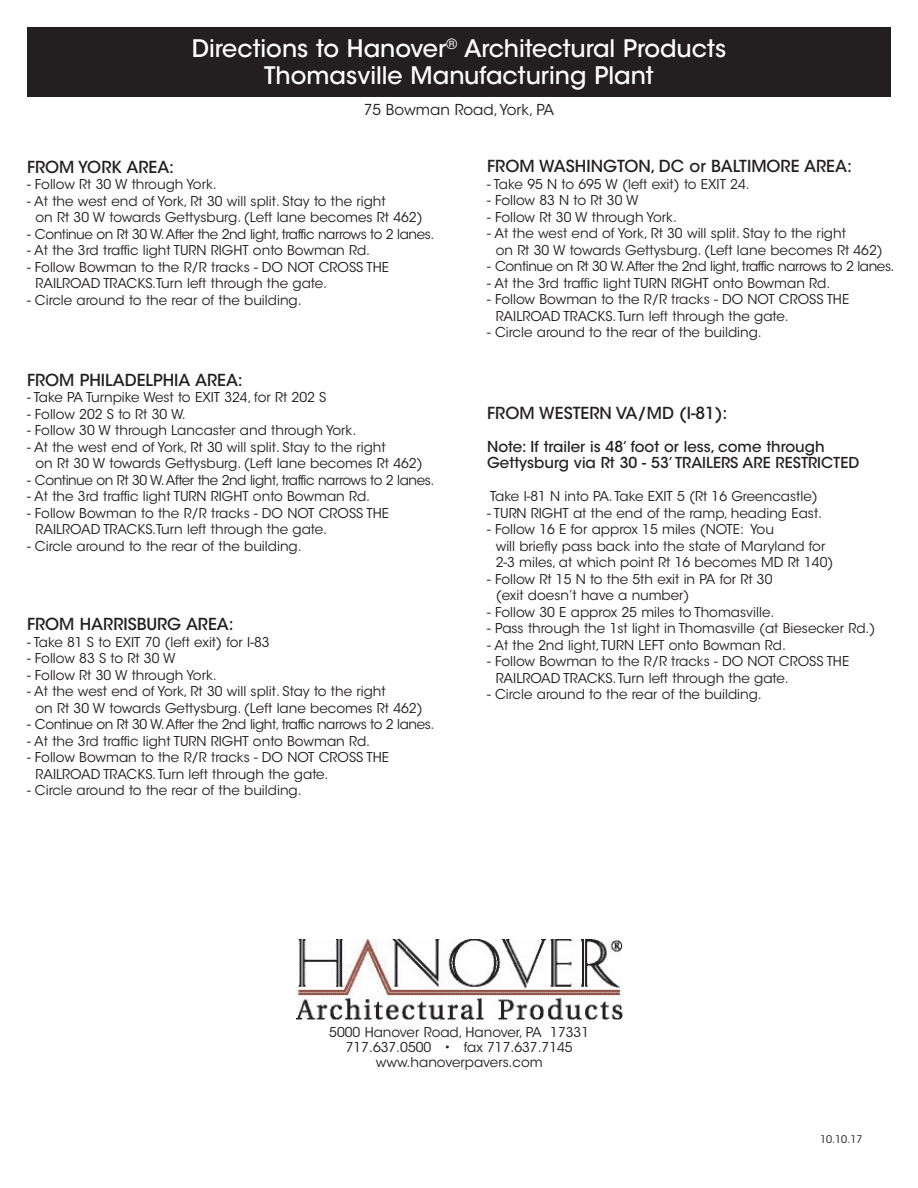
<style>
.page{position:relative;width:918px;height:1188px;background:#fff}
.page>*{position:absolute;margin:0;border:0;box-sizing:border-box;transform-origin:0 0}
.t1{font:500 24px/27px "ITC Avant Garde Std";color:#fff;text-align:center}
.t2{font:500 16.5px "ITC Avant Garde Std";color:#231f20}
.t3{font:500 15px/16.5px "ITC Avant Garde Std";color:#231f20}
.t4{font:15px "ITC Avant Garde Std";color:#231f20}
.t5{font:13.5px/16.5px "ITC Avant Garde Std";color:#231f20}
.t6{font:13.5px "ITC Avant Garde Std";letter-spacing:-.03em;color:#231f20}
.t7{font:10.5px "ITC Avant Garde Std";color:#231f20}
</style>
<div class="page">
<div style="left:27px;top:27px;width:864px;height:70px;background:#231f20"></div>
<img style="left:297px;top:940px;width:326px;height:80px">
<h1 class="t1" style="left:192px;top:35px;width:536px">Directions to Hanover<sup>®</sup> Architectural Products<br>Thomasville Manufacturing Plant</h1>
<p class="t4" style="left:364px;top:100px;width:192px">75 Bowman Road, York, PA</p>
<p class="t2" style="left:27px;top:157px;width:149px">FROM YORK AREA:</p>
<p class="t5" style="left:27px;top:176px;width:191px">- Follow Rt 30 W through York.</p>
<p class="t5" style="left:36px;top:193px;width:389px;text-indent:-9px">- At the west end of York, Rt 30 will split. Stay to the right<br>on Rt 30 W towards Gettysburg. (Left lane becomes Rt 462)</p>
<p class="t6" style="left:27px;top:226px;width:409px">- Continue on Rt 30 W. After the 2nd light, traffic narrows to 2 lanes.</p>
<p class="t5" style="left:27px;top:242px;width:345px">- At the 3rd traffic light TURN RIGHT onto Bowman Rd.</p>
<p class="t5" style="left:36px;top:259px;width:355px;text-indent:-9px">- Follow Bowman to the R/R tracks - DO NOT CROSS THE<br>RAILROAD TRACKS.Turn left through the gate.</p>
<p class="t5" style="left:27px;top:292px;width:276px">- Circle around to the rear of the building.</p>
<p class="t2" style="left:27px;top:369px;width:217px">FROM PHILADELPHIA AREA:</p>
<p class="t5" style="left:27px;top:389px;width:301px">- Take PA Turnpike West to EXIT 324, for Rt 202 S</p>
<p class="t5" style="left:27px;top:406px;width:160px">- Follow 202 S to Rt 30 W.</p>
<p class="t5" style="left:27px;top:422px;width:331px">- Follow 30 W through Lancaster and through York.</p>
<p class="t5" style="left:36px;top:439px;width:389px;text-indent:-9px">- At the west end of York, Rt 30 will split. Stay to the right<br>on Rt 30 W towards Gettysburg. (Left lane becomes Rt 462)</p>
<p class="t6" style="left:27px;top:472px;width:409px">- Continue on Rt 30 W. After the 2nd light, traffic narrows to 2 lanes.</p>
<p class="t5" style="left:27px;top:488px;width:345px">- At the 3rd traffic light TURN RIGHT onto Bowman Rd.</p>
<p class="t5" style="left:36px;top:505px;width:355px;text-indent:-9px">- Follow Bowman to the R/R tracks - DO NOT CROSS THE<br>RAILROAD TRACKS.Turn left through the gate.</p>
<p class="t5" style="left:27px;top:538px;width:276px">- Circle around to the rear of the building.</p>
<p class="t2" style="left:27px;top:614px;width:208px">FROM HARRISBURG AREA:</p>
<p class="t5" style="left:27px;top:634px;width:244px">- Take 81 S to EXIT 70 (left exit) for I-83</p>
<p class="t5" style="left:27px;top:650px;width:150px">- Follow 83 S to Rt 30 W</p>
<p class="t5" style="left:27px;top:667px;width:191px">- Follow Rt 30 W through York.</p>
<p class="t5" style="left:36px;top:683px;width:389px;text-indent:-9px">- At the west end of York, Rt 30 will split. Stay to the right<br>on Rt 30 W towards Gettysburg. (Left lane becomes Rt 462)</p>
<p class="t6" style="left:27px;top:716px;width:409px">- Continue on Rt 30 W. After the 2nd light, traffic narrows to 2 lanes.</p>
<p class="t5" style="left:27px;top:733px;width:345px">- At the 3rd traffic light TURN RIGHT onto Bowman Rd.</p>
<p class="t5" style="left:36px;top:749px;width:355px;text-indent:-9px">- Follow Bowman to the R/R tracks - DO NOT CROSS THE<br>RAILROAD TRACKS. Turn left through the gate.</p>
<p class="t5" style="left:27px;top:782px;width:276px">- Circle around to the rear of the building.</p>
<p class="t2" style="left:487px;top:156px;width:366px">FROM WASHINGTON, DC or BALTIMORE AREA:</p>
<p class="t5" style="left:487px;top:176px;width:264px">- Take 95 N to 695 W (left exit) to EXIT 24.</p>
<p class="t5" style="left:487px;top:192px;width:153px">- Follow 83 N to Rt 30 W</p>
<p class="t5" style="left:487px;top:209px;width:191px">- Follow Rt 30 W through York.</p>
<p class="t5" style="left:496px;top:225px;width:389px;text-indent:-9px">- At the west end of York, Rt 30 will split. Stay to the right<br>on Rt 30 W towards Gettysburg. (Left lane becomes Rt 462)</p>
<p class="t6" style="left:487px;top:258px;width:409px">- Continue on Rt 30 W. After the 2nd light, traffic narrows to 2 lanes.</p>
<p class="t5" style="left:487px;top:275px;width:345px">- At the 3rd traffic light TURN RIGHT onto Bowman Rd.</p>
<p class="t5" style="left:496px;top:291px;width:355px;text-indent:-9px">- Follow Bowman to the R/R tracks - DO NOT CROSS THE<br>RAILROAD TRACKS. Turn left through the gate.</p>
<p class="t5" style="left:487px;top:324px;width:276px">- Circle around to the rear of the building.</p>
<p class="t2" style="left:487px;top:402px;width:242px">FROM WESTERN VA/MD (I-81):</p>
<p class="t3" style="left:487px;top:438px;width:374px">Note: If trailer is 48’ foot or less, come through<br>Gettysburg via Rt 30 - 53’ TRAILERS ARE RESTRICTED</p>
<p class="t5" style="left:490px;top:488px;width:329px">Take I-81 N into PA. Take EXIT 5 (Rt 16 Greencastle)</p>
<p class="t5" style="left:487px;top:505px;width:337px">- TURN RIGHT at the end of the ramp, heading East.</p>
<p class="t5" style="left:496px;top:521px;width:339px;text-indent:-9px">- Follow 16 E for approx 15 miles (NOTE: You<br>will briefly pass back into the state of Maryland for<br>2-3 miles, at which point Rt 16 becomes MD Rt 140)</p>
<p class="t5" style="left:496px;top:571px;width:278px;text-indent:-9px">- Follow Rt 15 N to the 5th exit in PA for Rt 30 (exit doesn’t have a number)</p>
<p class="t5" style="left:487px;top:604px;width:289px">- Follow 30 E approx 25 miles to Thomasville.</p>
<p class="t5" style="left:487px;top:620px;width:390px">- Pass through the 1st light in Thomasville (at Biesecker Rd.)</p>
<p class="t5" style="left:487px;top:637px;width:300px">- At the 2nd light, TURN LEFT onto Bowman Rd.</p>
<p class="t5" style="left:496px;top:653px;width:355px;text-indent:-9px">- Follow Bowman to the R/R tracks - DO NOT CROSS THE<br>RAILROAD TRACKS. Turn left through the gate.</p>
<p class="t5" style="left:487px;top:686px;width:276px">- Circle around to the rear of the building.</p>
<p class="t5" style="left:329px;top:1024px;width:261px;line-height:15px;text-align:center">5000 Hanover Road, Hanover, PA 17331<br>717.637.0500 • fax 717.637.7145 www.hanoverpavers.com</p>
<p class="t7" style="left:820px;top:1133px;width:44px">10.10.17</p>
</div>
